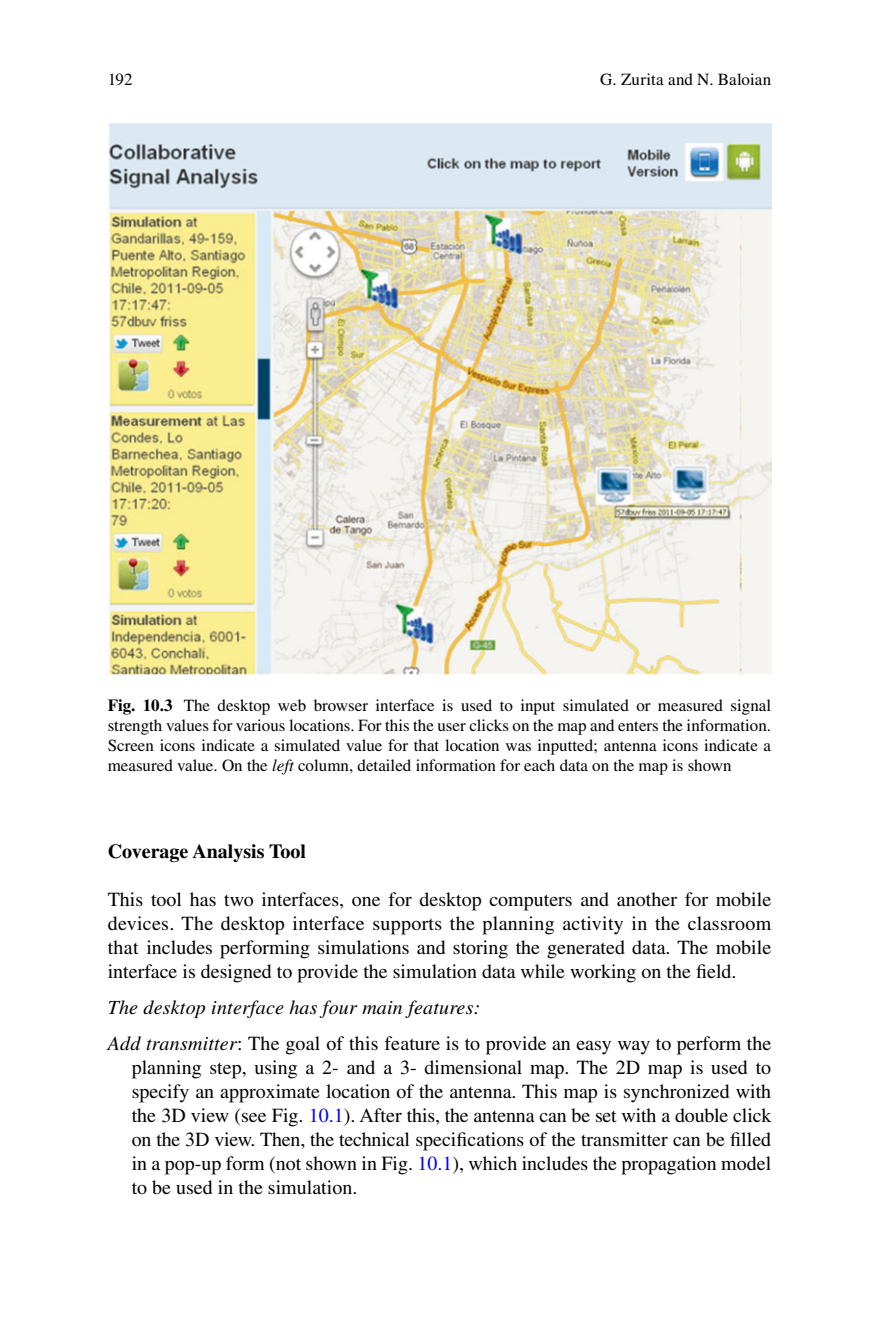
<style>
.page{position:relative;width:879px;height:1333px;background:#fff}
.page>*{position:absolute;margin:0;border:0;box-sizing:border-box;transform-origin:0 0}
.t1{font:20px/24px "Xwxqwd Times";color:#000;text-align:justify}
.t2{font:italic 20px "Vxnmkb Times";letter-spacing:.01em;color:#000}
.t3{font:700 20px "Qpfvpr Times";color:#000}
.t4{font:17px/20px "Xwxqwd Times";color:#000;text-align:justify}
.s1{font-family:"Qpfvpr Times";font-weight:700}
.s2{font-family:"Vxnmkb Times";font-style:italic}
.s3{color:#0000fa}
</style>
<div class="page">
<img style="left:108px;top:122px;width:663px;height:553px">
<p class="t4" style="left:108px;top:71px;width:27px">192</p>
<p class="t4" style="left:600px;top:71px;width:172px">G. Zurita and N. Baloian</p>
<p class="t4" style="left:108px;top:697px;width:665px"><span class="s1">Fig. 10.3</span> The desktop web browser interface is used to input simulated or measured signal strength values for various locations. For this the user clicks on the map and enters the information.<br>Screen icons indicate a simulated value for that location was inputted; antenna icons indicate a measured value. On the <span class="s2">left</span> column, detailed information for each data on the map is shown</p>
<p class="t3" style="left:108px;top:843px;width:200px">Coverage Analysis Tool</p>
<p class="t1" style="left:108px;top:888px;width:665px">This tool has two interfaces, one for desktop computers and another for mobile devices. The desktop interface supports the planning activity in the classroom that includes performing simulations and storing the generated data. The mobile interface is designed to provide the simulation data while working on the field.</p>
<p class="t2" style="left:108px;top:999px;width:374px">The desktop interface has four main features:</p>
<p class="t1" style="left:132px;top:1032px;width:641px;text-indent:-24px"><span class="s2">Add transmitter</span> : The goal of this feature is to provide an easy way to perform the planning step, using a 2- and a 3- dimensional map. The 2D map is used to specify an approximate location of the antenna. This map is synchronized with the 3D view (see Fig. <span class="s3">10.1</span> ). After this, the antenna can be set with a double click on the 3D view. Then, the technical specifications of the transmitter can be filled in a pop-up form (not shown in Fig. <span class="s3">10.1</span> ), which includes the propagation model to be used in the simulation.</p>
</div>
